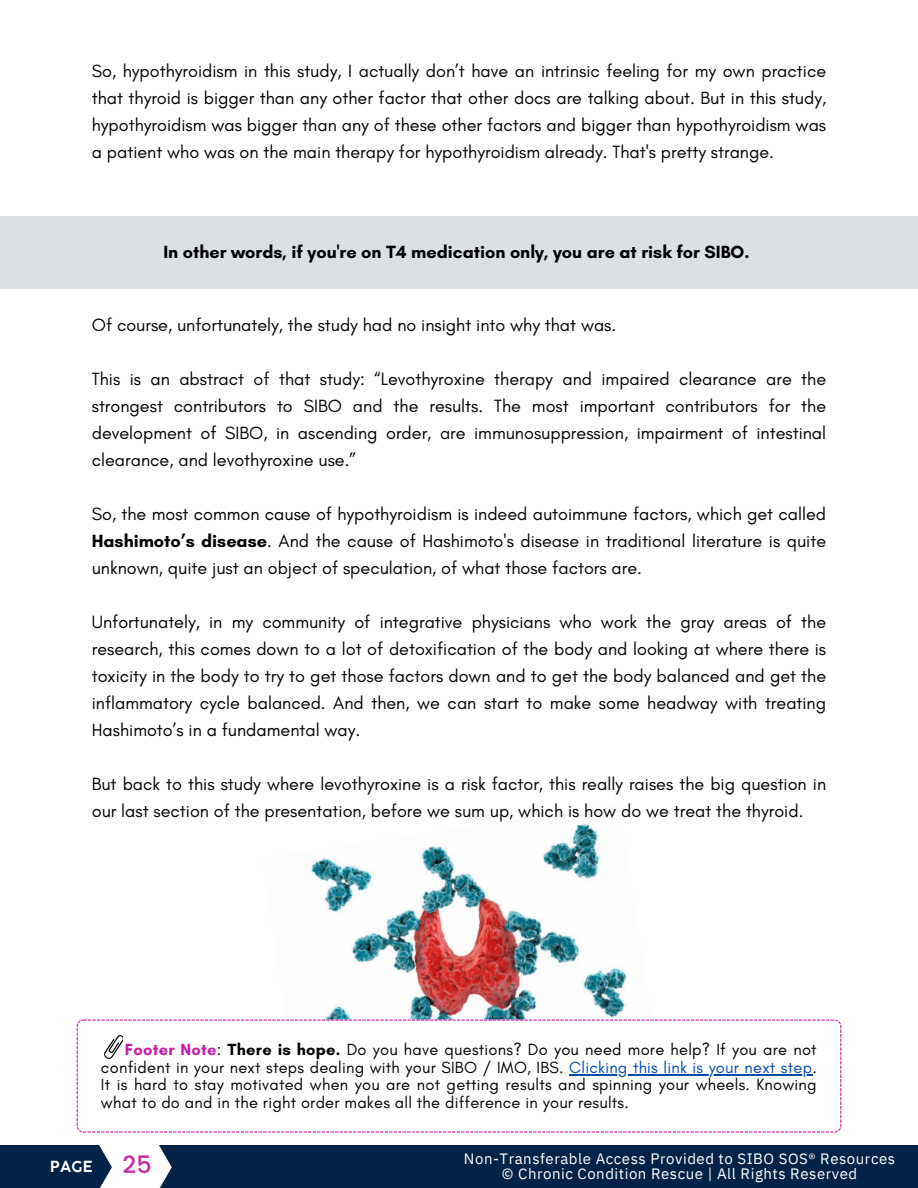
<style>
.page{position:relative;width:918px;height:1188px;background:#fff}
.page>*{position:absolute;margin:0;border:0;box-sizing:border-box;transform-origin:0 0}
.t1{font:500 24px "Poppins";color:#c429a9}
.t2{font:18px/27px "Glacial Indifference";color:#000;text-align:justify}
.t3{font:700 18px "Glacial Indifference";color:#000}
.t4{font:16.5px/17.4px "Glacial Indifference";letter-spacing:.015em;color:#000;text-align:right}
.t5{font:15px/14.7px "IBM Plex Sans";letter-spacing:.035em;color:#fff;text-align:center}
.t6{font:600 15px "COCOGOOSE";color:#fff}
.s1{font-weight:700}
.s2{font-weight:700;color:#c61eab}
.s3{color:#004aad}
</style>
<div class="page">
<img style="left:262px;top:823px;width:393px;height:197px">
<div style="left:0;top:1146px;width:918px;height:42px;background:#002347"></div>
<svg style="left:98px;top:1145px;width:74px;height:43px"></svg>
<div style="left:0;top:216px;width:918px;height:73px;background:#dce0e5"></div>
<svg style="left:77px;top:1020px;width:764px;height:113px"></svg>
<hr style="left:569px;top:1074px;width:243px;height:1px;background:#004aad">
<img style="left:105px;top:1036px;width:18px;height:23px">
<h3 class="t2" style="left:92px;top:57px;width:736px">So, hypothyroidism in this study, I actually don’t have an intrinsic feeling for my own practice that thyroid is bigger than any other factor that other docs are talking about. But in this study, hypothyroidism was bigger than any of these other factors and bigger than hypothyroidism was a patient who was on the main therapy for hypothyroidism already. That's pretty strange.</h3>
<h4 class="t3" style="left:163px;top:241px;width:588px">In other words, if you're on T4 medication only, you are at risk for SIBO.</h4>
<h2 class="t2" style="left:92px;top:311px;width:526px">Of course, unfortunately, the study had no insight into why that was.</h2>
<p class="t2" style="left:92px;top:365px;width:736px">This is an abstract of that study: “Levothyroxine therapy and impaired clearance are the strongest contributors to SIBO and the results. The most important contributors for the development of SIBO, in ascending order, are immunosuppression, impairment of intestinal clearance, and levothyroxine use.”</p>
<p class="t2" style="left:92px;top:500px;width:736px">So, the most common cause of hypothyroidism is indeed autoimmune factors, which get called <span class="s1">Hashimoto’s disease</span>. And the cause of Hashimoto's disease in traditional literature is quite unknown, quite just an object of speculation, of what those factors are.</p>
<h2 class="t2" style="left:92px;top:608px;width:736px">Unfortunately, in my community of integrative physicians who work the gray areas of the research, this comes down to a lot of detoxification of the body and looking at where there is toxicity in the body to try to get those factors down and to get the body balanced and get the inflammatory cycle balanced. And then, we can start to make some headway with treating Hashimoto’s in a fundamental way.</h2>
<p class="t2" style="left:92px;top:770px;width:736px">But back to this study where levothyroxine is a risk factor, this really raises the big question in our last section of the presentation, before we sum up, which is how do we treat the thyroid.</p>
<p class="t4" style="left:101px;top:1041px;width:717px"><span class="s2">Footer Note</span>: <span class="s1">There is hope.</span> Do you have questions? Do you need more help? If you are not confident in your next steps dealing with your SIBO / IMO, IBS. <span class="s3">Clicking this link is your next step</span>.</p>
<p class="t4" style="left:101px;top:1076px;width:717px;text-align:left">It is hard to stay motivated when you are not getting results and spinning your wheels. Knowing what to do and in the right order makes all the difference in your results.</p>
<h2 class="t6" style="left:50px;top:1161px;width:44px">PAGE</h2>
<h2 class="t1" style="left:122px;top:1151px;width:31px">25</h2>
<h2 class="t5" style="left:464px;top:1151px;width:433px">Non-Transferable Access Provided to SIBO SOS® Resources © Chronic Condition Rescue | All Rights Reserved</h2>
</div>
